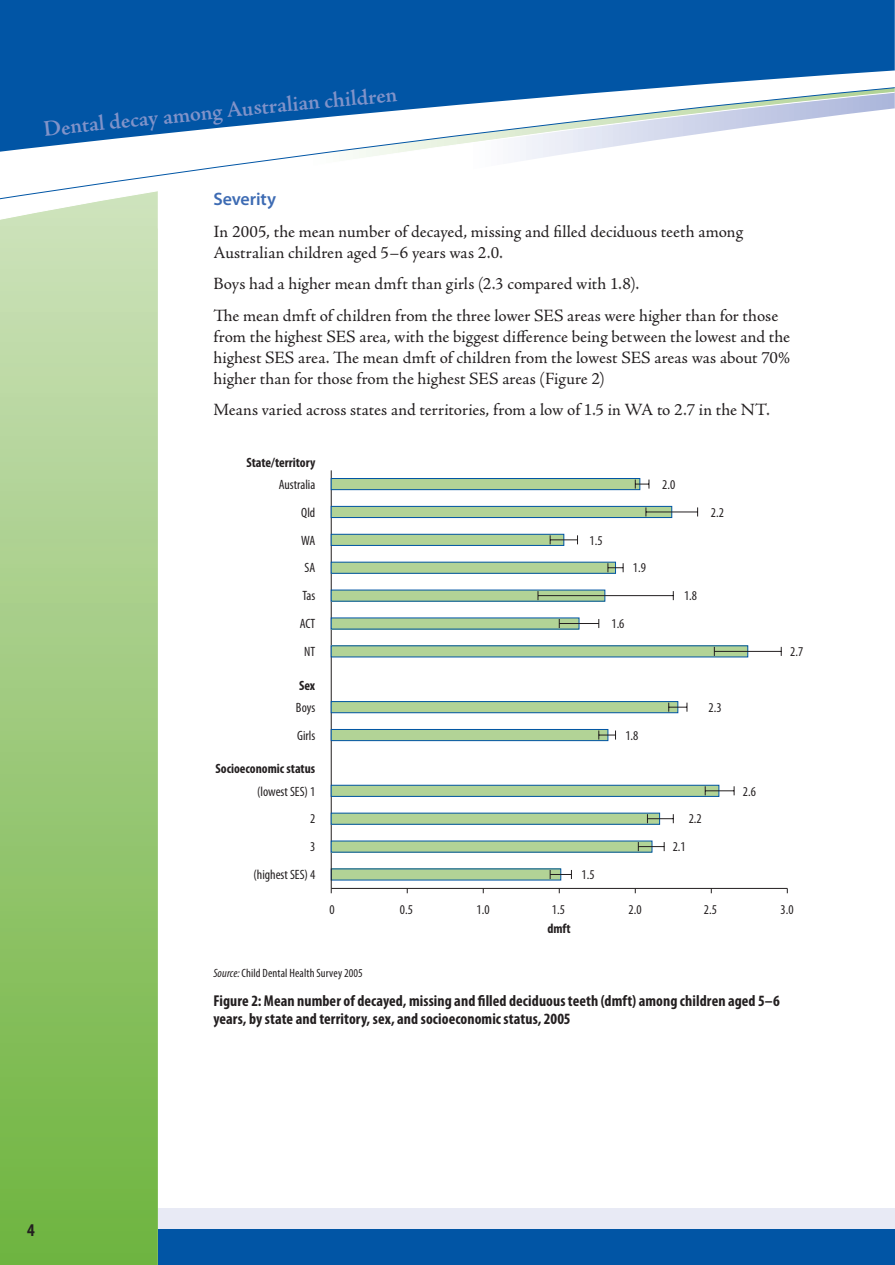
<style>
.page{position:relative;width:895px;height:1265px;background:#fff}
.page>*{position:absolute;margin:0;border:0;box-sizing:border-box;transform-origin:0 0}
.t1{font:600 22.5px "Adobe Jenson Pro";color:#8193c9}
.Heading_2{font:600 18px "Myriad Pro";letter-spacing:-.005em;color:#3d6bb3}
.t2{font:700 condensed 18px "Myriad Pro";color:#231f20}
.Body_text{font:17.25px/21px "Adobe Jenson Pro";letter-spacing:.005em;color:#231f20}
.Figure_caption{font:700 condensed 15.75px/18px "Myriad Pro";letter-spacing:.005em;color:#231f20}
.t3{font:condensed 13.5px "Myriad Pro";color:#231f20}
.t4{font:700 condensed 13.5px "Myriad Pro";color:#231f20}
.Figure_notes{font:condensed 12px "Myriad Pro";letter-spacing:.01em;color:#231f20}
.s1{font-style:italic}
</style>
<div class="page">
<svg style="left:894px;top:1208px;width:1px;height:21px"></svg>
<hr style="left:894px;top:1229px;width:1px;height:35px;background:#0155a5">
<div style="left:158px;top:1207px;width:736px;height:22px;background:#e8eaf5"></div>
<div style="left:158px;top:1229px;width:736px;height:35px;background:#0155a5"></div>
<svg style="left:0;top:224px;width:158px;height:1040px;background:#9cc97a"></svg>
<div style="left:0;top:0;width:893px;height:87px;background:#0155a5"></div>
<svg style="left:0;top:203px;width:158px;height:21px"></svg>
<svg style="left:0;top:87px;width:893px;height:116px"></svg>
<div style="left:331px;top:868px;width:229px;height:11px;background:#b2d396"></div>
<svg style="left:549px;top:869px;width:23px;height:9px"></svg>
<hr style="left:331px;top:888px;width:456px;height:1px;background:#231f20">
<hr style="left:331px;top:470px;width:1px;height:418px;background:#231f20">
<div style="left:331px;top:840px;width:320px;height:12px;background:#b2d396"></div>
<svg style="left:638px;top:841px;width:26px;height:10px"></svg>
<div style="left:331px;top:813px;width:328px;height:11px;background:#b2d396"></div>
<svg style="left:647px;top:814px;width:27px;height:9px"></svg>
<div style="left:331px;top:785px;width:387px;height:11px;background:#b2d396"></div>
<div style="left:331px;top:784px;width:388px;height:12px;border:1px solid #0155a5"></div>
<svg style="left:704px;top:786px;width:30px;height:9px"></svg>
<div style="left:331px;top:729px;width:276px;height:11px;background:#b2d396"></div>
<div style="left:331px;top:729px;width:277px;height:11px;border:1px solid #0155a5"></div>
<svg style="left:598px;top:730px;width:18px;height:9px"></svg>
<div style="left:331px;top:701px;width:346px;height:11px;background:#b2d396"></div>
<div style="left:331px;top:701px;width:347px;height:12px;border:1px solid #0155a5"></div>
<svg style="left:668px;top:702px;width:19px;height:9px"></svg>
<div style="left:331px;top:645px;width:416px;height:12px;background:#b2d396"></div>
<div style="left:331px;top:645px;width:417px;height:12px;border:1px solid #0155a5"></div>
<hr style="left:714px;top:651px;width:67px;height:1px;background:#231f20">
<div style="left:331px;top:618px;width:248px;height:11px;background:#b2d396"></div>
<hr style="left:559px;top:623px;width:39px;height:1px;background:#231f20">
<div style="left:331px;top:590px;width:273px;height:11px;background:#b2d396"></div>
<hr style="left:538px;top:595px;width:135px;height:1px;background:#231f20">
<div style="left:331px;top:562px;width:284px;height:11px;background:#b2d396"></div>
<div style="left:331px;top:561px;width:284px;height:12px;border:1px solid #0155a5"></div>
<svg style="left:607px;top:563px;width:16px;height:9px"></svg>
<div style="left:331px;top:534px;width:232px;height:11px;background:#b2d396"></div>
<div style="left:331px;top:534px;width:233px;height:11px;border:1px solid #0155a5"></div>
<svg style="left:549px;top:535px;width:29px;height:9px"></svg>
<div style="left:331px;top:506px;width:340px;height:11px;background:#b2d396"></div>
<div style="left:331px;top:506px;width:341px;height:12px;border:1px solid #0155a5"></div>
<hr style="left:645px;top:511px;width:52px;height:1px;background:#231f20">
<div style="left:331px;top:478px;width:308px;height:11px;background:#b2d396"></div>
<div style="left:331px;top:478px;width:309px;height:12px;border:1px solid #0155a5"></div>
<svg style="left:635px;top:479px;width:14px;height:9px"></svg>
<svg style="left:893px;top:0;width:2px;height:109px"></svg>
<h1 class="t1" style="left:276px;top:92px;width:128px;rotate:-5deg">DDDDD DDDDDDDD</h1>
<h1 class="t1" style="left:42px;top:116px;width:245px;rotate:-6deg">D DDDDDDDDDD DD DDD D DDDD</h1>
<p class="Heading_2" style="left:213px;top:187px;width:64px">Severity</p>
<p class="Body_text" style="left:213px;top:221px;width:531px">In 2005, the mean number of decayed, missing and filled deciduous teeth among<br>Australian children aged 5–6 years was 2.0.</p>
<p class="Body_text" style="left:213px;top:273px;width:427px">Boys had a higher mean dmft than girls (2.3 compared with 1.8).</p>
<p class="Body_text" style="left:213px;top:305px;width:578px">The mean dmft of children from the three lower SES areas were higher than for those from the highest SES area, with the biggest difference being between the lowest and the highest SES area. The mean dmft of children from the lowest SES areas was about 70% higher than for those from the highest SES areas (Figure 2)</p>
<p class="Body_text" style="left:213px;top:399px;width:557px">Means varied across states and territories, from a low of 1.5 in WA to 2.7 in the NT.</p>
<p class="t4" style="left:246px;top:454px;width:70px">State/territory</p>
<p class="t3" style="left:278px;top:476px;width:38px">Australia</p>
<p class="t3" style="left:662px;top:476px;width:15px">2.0</p>
<p class="t3" style="left:301px;top:504px;width:16px">Qld</p>
<p class="t3" style="left:710px;top:504px;width:15px">2.2</p>
<p class="t3" style="left:301px;top:532px;width:16px">WA</p>
<p class="t3" style="left:589px;top:532px;width:15px">1.5</p>
<p class="t3" style="left:304px;top:559px;width:12px">SA</p>
<p class="t3" style="left:632px;top:559px;width:15px">1.9</p>
<p class="t3" style="left:302px;top:587px;width:14px">Tas</p>
<p class="t3" style="left:683px;top:587px;width:15px">1.8</p>
<p class="t3" style="left:300px;top:615px;width:17px">ACT</p>
<p class="t3" style="left:611px;top:615px;width:15px">1.6</p>
<p class="t3" style="left:304px;top:643px;width:13px">NT</p>
<p class="t3" style="left:790px;top:643px;width:15px">2.7</p>
<p class="t4" style="left:299px;top:676px;width:18px">Sex</p>
<p class="t3" style="left:296px;top:699px;width:21px">Boys</p>
<p class="t3" style="left:708px;top:699px;width:15px">2.3</p>
<p class="t3" style="left:297px;top:727px;width:20px">Girls</p>
<p class="t3" style="left:625px;top:727px;width:15px">1.8</p>
<p class="t4" style="left:215px;top:760px;width:101px">Socioeconomic status</p>
<p class="t3" style="left:257px;top:782px;width:60px">(lowest SES) 1</p>
<p class="t3" style="left:742px;top:782px;width:15px">2.6</p>
<p class="t3" style="left:310px;top:810px;width:7px">2</p>
<p class="t3" style="left:688px;top:810px;width:15px">2.2</p>
<p class="t3" style="left:310px;top:838px;width:7px">3</p>
<p class="t3" style="left:672px;top:838px;width:15px">2.1</p>
<p class="t3" style="left:253px;top:866px;width:63px">(highest SES) 4</p>
<p class="t3" style="left:581px;top:866px;width:15px">1.5</p>
<p class="t3" style="left:329px;top:900px;width:7px">0</p>
<p class="t3" style="left:400px;top:900px;width:15px">0.5</p>
<p class="t3" style="left:476px;top:900px;width:15px">1.0</p>
<p class="t3" style="left:551px;top:900px;width:15px">1.5</p>
<p class="t3" style="left:628px;top:900px;width:15px">2.0</p>
<p class="t3" style="left:703px;top:900px;width:15px">2.5</p>
<p class="t3" style="left:780px;top:900px;width:15px">3.0</p>
<p class="t4" style="left:547px;top:919px;width:25px">dmft</p>
<p class="Figure_notes" style="left:213px;top:965px;width:151px"><span class="s1">Source:</span> Child Dental Health Survey 2005</p>
<p class="Figure_caption" style="left:213px;top:991px;width:568px">Figure 2: Mean number of decayed, missing and filled deciduous teeth (dmft) among children aged 5–6 years, by state and territory, sex, and socioeconomic status, 2005</p>
<p class="t2" style="left:27px;top:1218px;width:9px">4</p>
</div>
